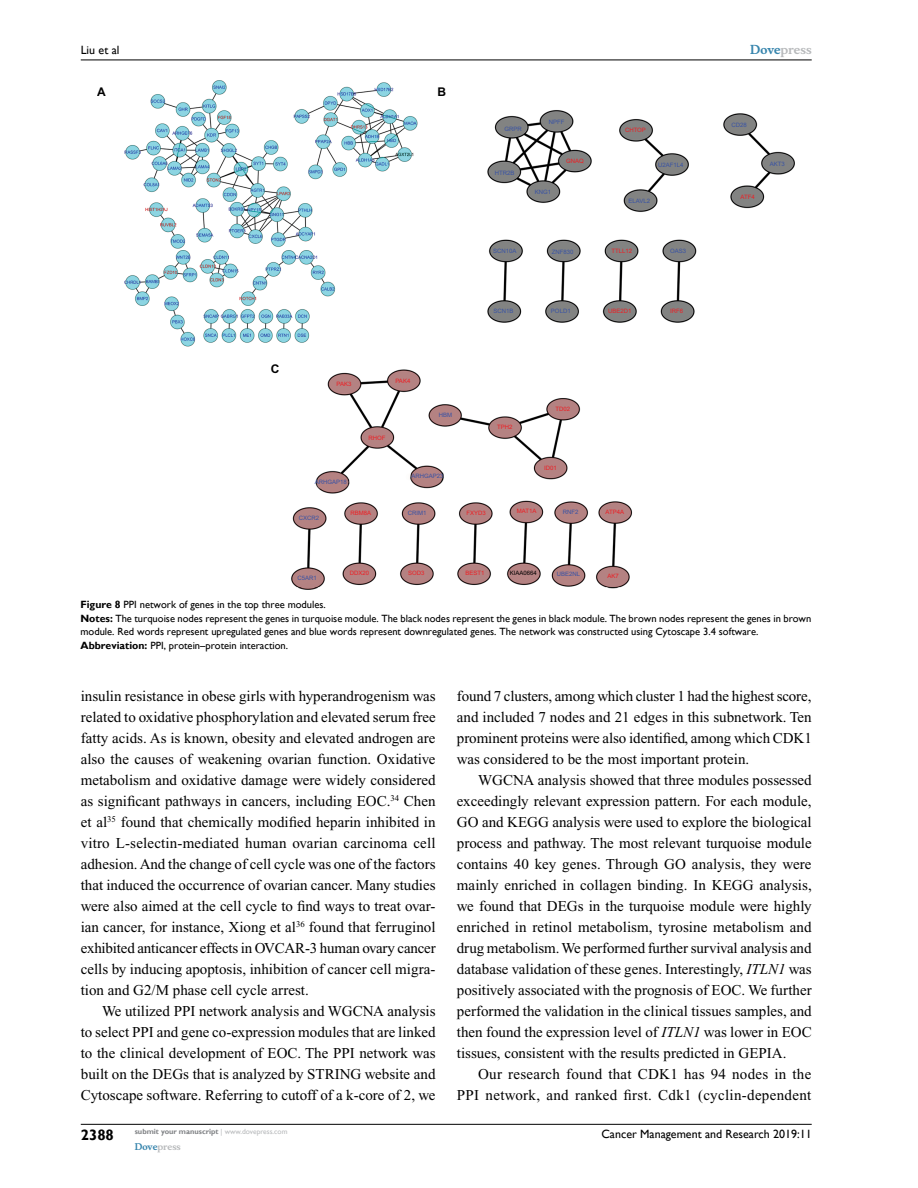
<style>
.page{position:relative;width:918px;height:1188px;background:#fff}
.page>*{position:absolute;margin:0;border:0;box-sizing:border-box;transform-origin:0 0}
.t1{font:15px/21px "Times New Roman";color:#000;text-align:justify}
.t2{font:15px/21px "Times New Roman";letter-spacing:.02em;color:#000;text-align:right}
.t3{font:700 15px "Gill Sans";color:#000}
.t4{font:12px "Gill Sans";color:#000}
.t5{font:700 12px "Musee";color:#b8babc}
.t6{font:700 12px "Arial";color:#000}
.t7{font:10.5px/13.5px "Gill Sans";color:#000}
.t8{font:700 9px "Musee";color:#b8babc}
.t9{font:700 7.5px "Gill Sans";color:#808285}
.t10{font:6px "Arial";color:#3953a4}
.t11{font:6px "Arial";color:#ed1f24}
.t12{font:6px "Arial";color:#000}
.s1{color:#3785ad}
.s2{font-weight:700}
.s3{font-style:italic}
.s4{font-weight:400;color:#b8babc}
</style>
<div class="page">
<hr style="left:81px;top:1124px;width:731px;height:1px;background:#000">
<hr style="left:81px;top:60px;width:731px;height:1px;background:#000">
<img style="left:125px;top:81px;width:670px;height:508px">
<p class="t4" style="left:81px;top:43px;width:40px">Liu et al</p>
<p class="t6" style="left:97px;top:83px;width:10px">A</p>
<p class="t6" style="left:437px;top:83px;width:10px">B</p>
<p class="t6" style="left:271px;top:360px;width:10px">C</p>
<p class="t11" style="left:336px;top:379px;width:16px">PAK3</p>
<p class="t10" style="left:315px;top:477px;width:34px">ARHGAP18</p>
<p class="t11" style="left:395px;top:377px;width:16px">PAK4</p>
<p class="t11" style="left:368px;top:433px;width:18px">RHOF</p>
<p class="t10" style="left:439px;top:411px;width:15px">HBM</p>
<p class="t10" style="left:411px;top:472px;width:34px">ARHGAP23</p>
<p class="t10" style="left:504px;top:124px;width:19px">GRPR</p>
<p class="t10" style="left:495px;top:169px;width:21px">HTR2B</p>
<p class="t10" style="left:549px;top:118px;width:17px">NPFF</p>
<p class="t10" style="left:535px;top:188px;width:18px">KNG1</p>
<p class="t11" style="left:566px;top:157px;width:19px">GNAQ</p>
<p class="t11" style="left:625px;top:126px;width:22px">CHTOP</p>
<p class="t10" style="left:658px;top:160px;width:27px">U2AF1L4</p>
<p class="t10" style="left:629px;top:197px;width:23px">ELAVL2</p>
<p class="t10" style="left:493px;top:247px;width:25px">SCN10A</p>
<p class="t10" style="left:552px;top:248px;width:23px">ZNF830</p>
<p class="t10" style="left:670px;top:247px;width:18px">OAS3</p>
<p class="t11" style="left:612px;top:247px;width:22px">TTLL12</p>
<p class="t10" style="left:494px;top:307px;width:22px">SCN1B</p>
<p class="t10" style="left:551px;top:307px;width:21px">POLD1</p>
<p class="t11" style="left:608px;top:307px;width:25px">UBE2D1</p>
<p class="t11" style="left:670px;top:307px;width:15px">IRF6</p>
<p class="t11" style="left:497px;top:423px;width:17px">TPH2</p>
<p class="t11" style="left:555px;top:405px;width:16px">TD02</p>
<p class="t11" style="left:544px;top:464px;width:14px">ID01</p>
<p class="t10" style="left:299px;top:514px;width:22px">CXCR2</p>
<p class="t10" style="left:298px;top:573px;width:21px">C5AR1</p>
<p class="t10" style="left:408px;top:509px;width:20px">CRIM1</p>
<p class="t11" style="left:351px;top:509px;width:22px">RBM8A</p>
<p class="t11" style="left:467px;top:509px;width:21px">FXYD3</p>
<p class="t11" style="left:517px;top:507px;width:21px">MAT1A</p>
<p class="t10" style="left:563px;top:508px;width:17px">RNF2</p>
<p class="t11" style="left:606px;top:508px;width:20px">ATP4A</p>
<p class="t11" style="left:350px;top:569px;width:21px">DDX20</p>
<p class="t11" style="left:408px;top:569px;width:18px">SOD3</p>
<p class="t11" style="left:466px;top:569px;width:21px">BEST1</p>
<p class="t12" style="left:510px;top:569px;width:29px">KIAA0664</p>
<p class="t10" style="left:557px;top:570px;width:25px">UBE2NL</p>
<p class="t11" style="left:607px;top:572px;width:13px">AK7</p>
<p class="t5" style="left:750px;top:43px;width:63px"><span class="s1">Dove</span>press</p>
<p class="t10" style="left:732px;top:121px;width:17px">CD28</p>
<p class="t11" style="left:741px;top:193px;width:16px">ATF4</p>
<p class="t10" style="left:770px;top:160px;width:17px">AKT3</p>
<p class="t7" style="left:80px;top:598px;width:732px"><span class="s2">Figure 8</span> PPI network of genes in the top three modules.<br><span class="s2">Notes:</span> The turquoise nodes represent the genes in turquoise module. The black nodes represent the genes in black module. The brown nodes represent the genes in brown module. Red words represent upregulated genes and blue words represent downregulated genes. The network was constructed using Cytoscape 3.4 software.<br><span class="s2">Abbreviation:</span> PPI, protein–protein interaction.</p>
<p class="t1" style="left:81px;top:686px;width:357px">insulin resistance in obese girls with hyperandrogenism was related to oxidative phosphorylation and elevated serum free fatty acids. As is known, obesity and elevated androgen are also the causes of weakening ovarian function. Oxidative metabolism and oxidative damage were widely considered as significant pathways in cancers, including EOC.<sup>34</sup> Chen et al<sup>35</sup> found that chemically modified heparin inhibited in vitro L-selectin-mediated human ovarian carcinoma cell adhesion. And the change of cell cycle was one of the factors that induced the occurrence of ovarian cancer. Many studies were also aimed at the cell cycle to find ways to treat ovar&shy;ian cancer, for instance, Xiong et al<sup>36</sup> found that ferruginol exhibited anticancer effects in OVCAR-3 human ovary cancer cells by inducing apoptosis, inhibition of cancer cell migra&shy;tion and G2/M phase cell cycle arrest.</p>
<p class="t1" style="left:81px;top:1001px;width:356px;text-indent:21px">We utilized PPI network analysis and WGCNA analysis to select PPI and gene co-expression modules that are linked to the clinical development of EOC. The PPI network was built on the DEGs that is analyzed by STRING website and Cytoscape software. Referring to cutoff of a k-core of 2, we</p>
<p class="t1" style="left:457px;top:686px;width:356px">found 7 clusters, among which cluster 1 had the highest score, and included 7 nodes and 21 edges in this subnetwork. Ten prominent proteins were also identified, among which CDK1 was considered to be the most important protein.</p>
<p class="t1" style="left:457px;top:770px;width:357px;text-indent:21px">WGCNA analysis showed that three modules possessed exceedingly relevant expression pattern. For each module, GO and KEGG analysis were used to explore the biological process and pathway. The most relevant turquoise module contains 40 key genes. Through GO analysis, they were mainly enriched in collagen binding. In KEGG analysis, we found that DEGs in the turquoise module were highly enriched in retinol metabolism, tyrosine metabolism and drug metabolism. We performed further survival analysis and database validation of these genes. Interestingly, <span class="s3">ITLN1</span> was positively associated with the prognosis of EOC. We further performed the validation in the clinical tissues samples, and then found the expression level of <span class="s3">ITLN1</span> was lower in EOC tissues, consistent with the results predicted in GEPIA.</p>
<p class="t2" style="left:457px;top:1064px;width:356px">Our research found that CDK1 has 94 nodes in the<br>PPI network, and ranked first. Cdk1 (cyclin-dependent</p>
<p class="t3" style="left:81px;top:1126px;width:35px">2388</p>
<p class="t9" style="left:135px;top:1127px;width:154px">submit your manuscript <span class="s4">| www.dovepress.com</span></p>
<p class="t8" style="left:135px;top:1141px;width:48px"><span class="s1">Dove</span>press</p>
<p class="t4" style="left:601px;top:1127px;width:212px">Cancer Management and Research 2019:11</p>
</div>
